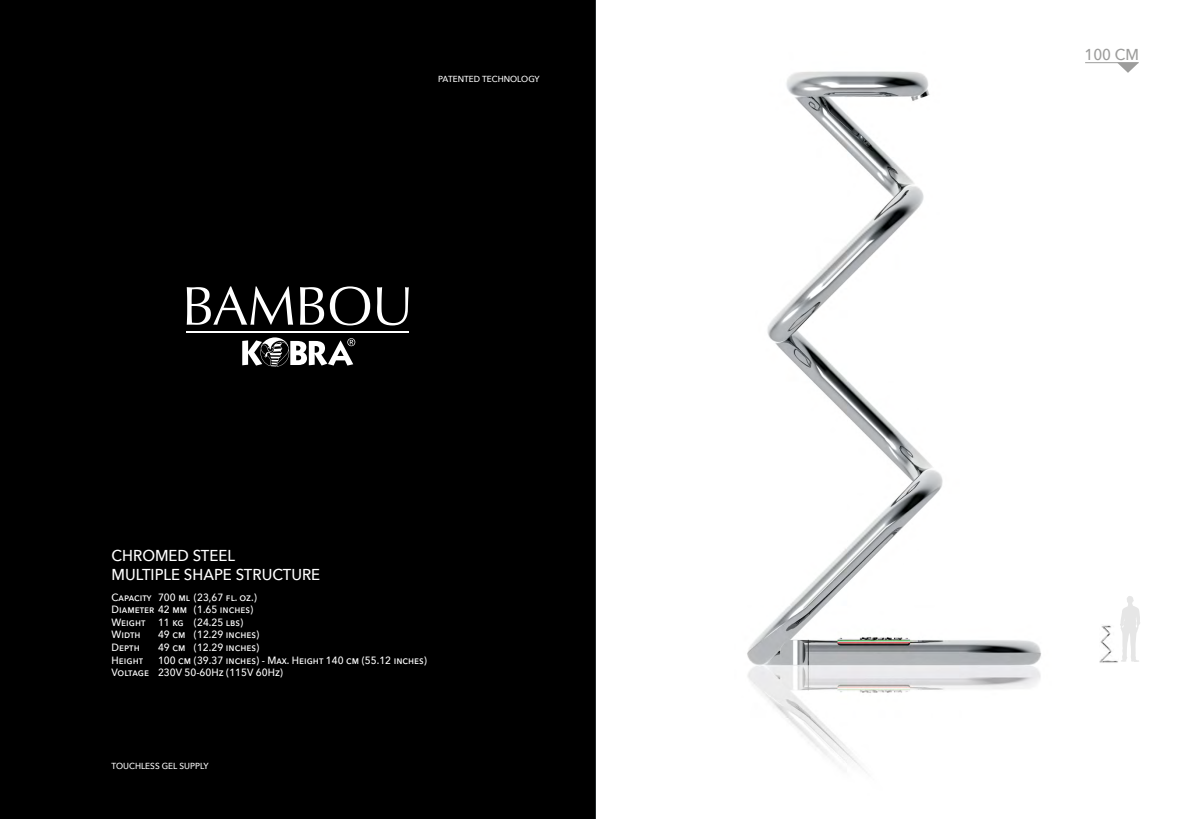
<style>
.page{position:relative;width:1191px;height:819px;background:#fff}
.page>*{position:absolute;margin:0;border:0;box-sizing:border-box;transform-origin:0 0}
.t1{font:500 15.75px/18.9px "Avenir Next";color:#fff;scale:.95 1}
.t2{font:500 15.75px "Avenir Next";color:#9d9d9c;scale:.95 1}
.t3{font:500 10.5px/12.6px "Avenir Next";color:#fff;scale:.95 1}
.t4{font:500 8.75px "Avenir Next";color:#fff;scale:.95 1}
</style>
<div class="page">
<div style="left:0;top:0;width:596px;height:819px;background:#000"></div>
<img style="left:747px;top:71px;width:294px;height:702px">
<img style="left:1099px;top:625px;width:19px;height:38px">
<svg style="left:1120px;top:596px;width:20px;height:66px"></svg>
<hr style="left:1085px;top:62px;width:53px;height:1px;background:#9d9d9c">
<svg style="left:1117px;top:63px;width:21px;height:10px"></svg>
<hr style="left:187px;top:332px;width:222px;height:1px;background:#fff">
<svg style="left:187px;top:286px;width:106px;height:39px"></svg>
<svg style="left:300px;top:287px;width:24px;height:38px"></svg>
<svg style="left:330px;top:286px;width:40px;height:39px"></svg>
<svg style="left:377px;top:287px;width:32px;height:38px"></svg>
<svg style="left:242px;top:337px;width:113px;height:30px"></svg>
<p class="t4" style="left:438px;top:71px;width:108px">PATENTED TECHNOLOGY</p>
<h1 class="t1" style="left:112px;top:545px;width:221px">CHROMED STEEL<br>MULTIPLE SHAPE STRUCTURE</h1>
<p class="t3" style="left:112px;top:590px;width:154px">Capacity 700 ml (23,67 fl. oz.)<br>Diameter 42 mm (1.65 inches)<br>Weight 11 kg (24.25 lbs)<br>Width</p>
<p class="t3" style="left:158px;top:628px;width:108px">49 cm (12.29 inches)</p>
<p class="t3" style="left:112px;top:640px;width:31px">Depth</p>
<p class="t3" style="left:158px;top:640px;width:108px">49 cm (12.29 inches)</p>
<p class="t3" style="left:112px;top:653px;width:35px">Height</p>
<p class="t3" style="left:112px;top:653px;width:333px;text-indent:46px">100 cm (39.37 inches) - Max. Height 140 cm (55.12 inches)<br>Voltage 230V 50-60Hz (115V 60Hz)</p>
<p class="t4" style="left:112px;top:758px;width:104px">TOUCHLESS GEL SUPPLY</p>
<h1 class="t2" style="left:1084px;top:41px;width:59px">100 CM</h1>
</div>
